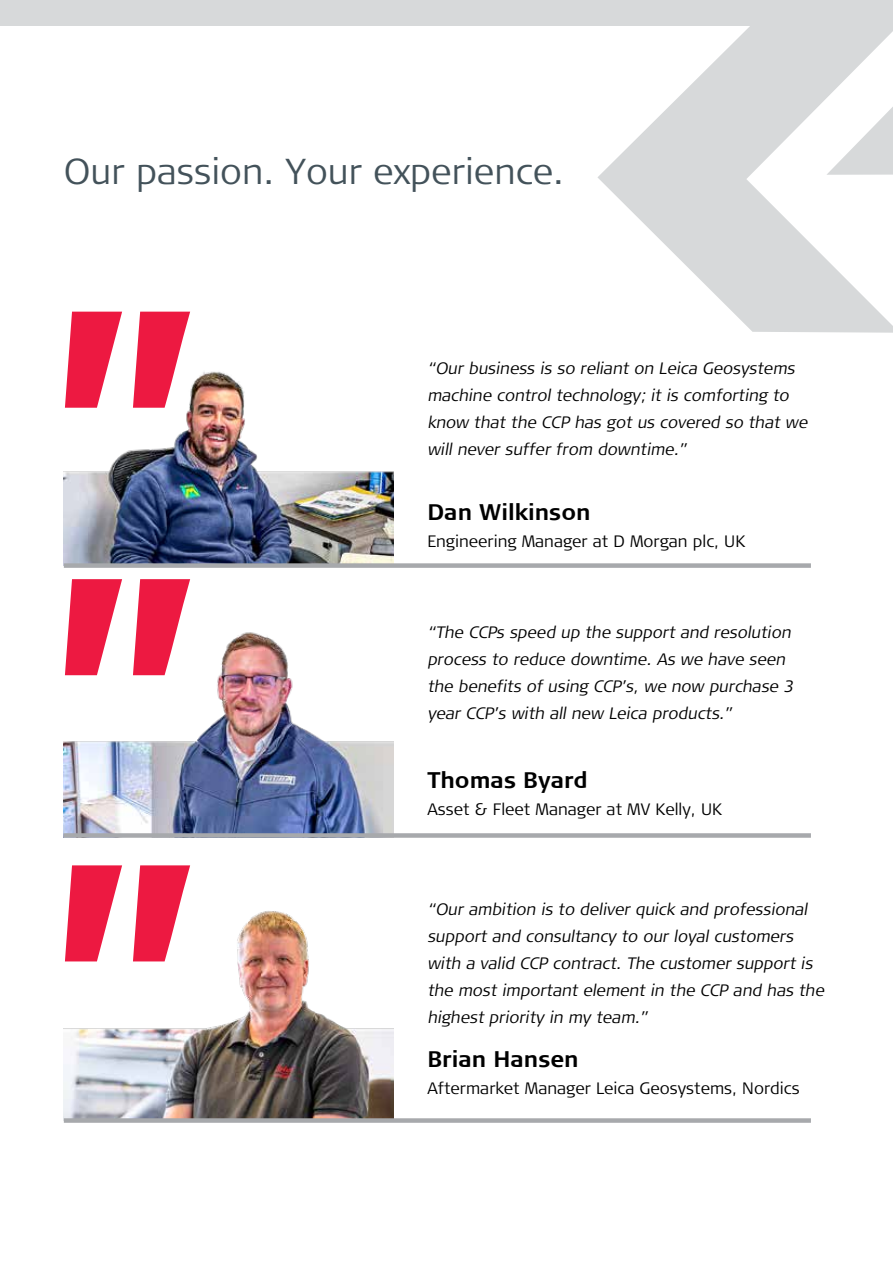
<style>
.page{position:relative;width:893px;height:1263px;background:#fff}
.page>*{position:absolute;margin:0;border:0;box-sizing:border-box;transform-origin:0 0}
.t1{font:700 360px/276.9px "Signa Column";color:#ed1941;text-align:justify}
.t2{font:300 36px "Signa Column";color:#43525a}
.t3{font:700 22.5px "Signa Column";color:#000}
.t4{font:italic 300 16.5px/27px "Signa Column";color:#000}
.t5{font:300 16.5px "Signa Column";color:#000}
</style>
<div class="page">
<svg style="left:597px;top:26px;width:296px;height:307px;fill:#d7d9da"></svg>
<svg style="left:826px;top:106px;width:67px;height:69px"></svg>
<div style="left:0;top:0;width:893px;height:26px;background:#d7d9da"></div>
<img style="left:64px;top:371px;width:329px;height:192px">
<img style="left:64px;top:632px;width:329px;height:201px">
<img style="left:64px;top:911px;width:329px;height:207px">
<div style="left:64px;top:563px;width:747px;height:5px;background:#a7a9ac"></div>
<div style="left:64px;top:833px;width:747px;height:5px;background:#a7a9ac"></div>
<div style="left:64px;top:1118px;width:747px;height:5px;background:#a7a9ac"></div>
<h2 class="t2" style="left:64px;top:149px;width:502px">Our passion. Your experience.</h2>
<h1 class="t1" style="left:40px;top:302px;width:176px">” ” ”</h1>
<p class="t4" style="left:427px;top:355px;width:385px">“Our business is so reliant on Leica Geosystems machine control technology; it is comforting to know that the CCP has got us covered so that we will never suffer from downtime.”</p>
<h3 class="t3" style="left:427px;top:499px;width:165px">Dan Wilkinson</h3>
<p class="t5" style="left:427px;top:531px;width:320px">Engineering Manager at D Morgan plc, UK</p>
<p class="t4" style="left:427px;top:619px;width:371px">“The CCPs speed up the support and resolution process to reduce downtime. As we have seen the benefits of using CCP’s, we now purchase 3 year CCP’s with all new Leica products.”</p>
<h3 class="t3" style="left:427px;top:767px;width:162px">Thomas Byard</h3>
<p class="t5" style="left:427px;top:799px;width:296px">Asset &amp; Fleet Manager at MV Kelly, UK</p>
<p class="t4" style="left:427px;top:896px;width:402px">“Our ambition is to deliver quick and professional support and consultancy to our loyal customers with a valid CCP contract. The customer support is the most important element in the CCP and has the highest priority in my team.”</p>
<h3 class="t3" style="left:427px;top:1046px;width:153px">Brian Hansen</h3>
<p class="t5" style="left:427px;top:1078px;width:374px">Aftermarket Manager Leica Geosystems, Nordics</p>
</div>
